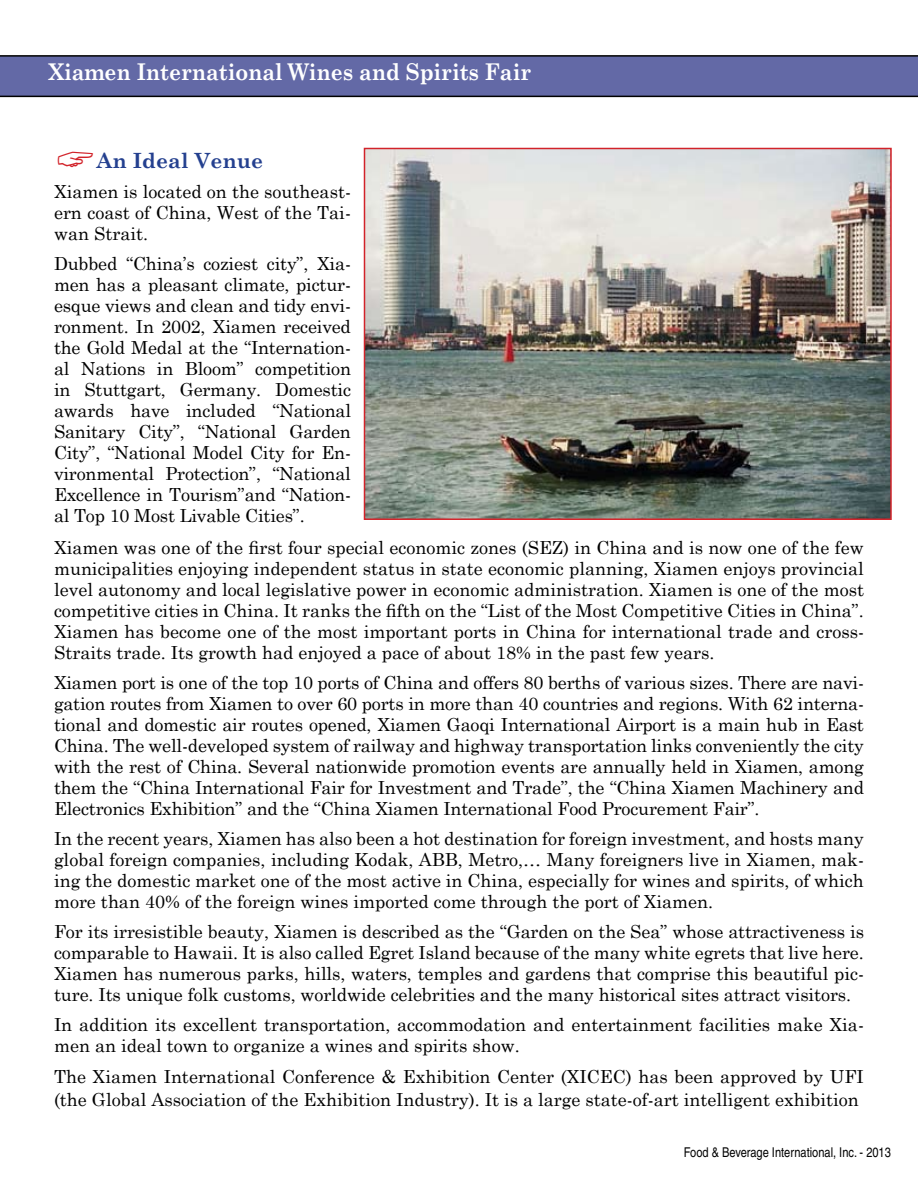
<style>
.page{position:relative;width:918px;height:1188px;background:#fff}
.page>*{position:absolute;margin:0;border:0;box-sizing:border-box;transform-origin:0 0}
.t1{font:700 23.1px "Century Schoolbook";letter-spacing:-.005em;color:#fff;scale:.91 1}
.t2{font:700 21px "Century Schoolbook";color:#24408f}
.t3{font:18px/21px "Century Schoolbook";color:#000;text-align:justify}
.t4{font:condensed 13.5px "Helvetica";color:#000}
</style>
<div class="page">
<svg style="left:0;top:55px;width:918px;height:42px;background:#5c629a"></svg>
<img style="left:367px;top:151px;width:522px;height:366px">
<div style="left:364px;top:148px;width:528px;height:372px;border:2px solid #d2232a"></div>
<p class="t1" style="left:49px;top:58px;width:531px">Xiamen International Wines and Spirits Fair</p>
<p class="t2" style="left:97px;top:148px;width:168px">An Ideal Venue</p>
<p class="t3" style="left:54px;top:181px;width:298px">Xiamen is located on the southeast&shy;ern coast of China, West of the Tai&shy;wan Strait.</p>
<p class="t3" style="left:54px;top:253px;width:299px">Dubbed “China’s coziest city”, Xia&shy;men has a pleasant climate, pictur&shy;esque views and clean and tidy envi&shy;ronment. In 2002, Xiamen received the Gold Medal at the “Internation&shy;al Nations in Bloom” competition in Stuttgart, Germany. Domestic awards have included “National Sanitary City”, “National Garden City”, “National Model City for En&shy;vironmental Protection”, “National Excellence in Tourism”and “Nation&shy;al Top 10 Most Livable Cities”.</p>
<p class="t3" style="left:54px;top:536px;width:812px">Xiamen was one of the first four special economic zones (SEZ) in China and is now one of the few municipalities enjoying independent status in state economic planning, Xiamen enjoys provincial level autonomy and local legislative power in economic administration. Xiamen is one of the most competitive cities in China. It ranks the fifth on the “List of the Most Competitive Cities in China”.<br>Xiamen has become one of the most important ports in China for international trade and cross-Straits trade. Its growth had enjoyed a pace of about 18% in the past few years.</p>
<p class="t3" style="left:54px;top:671px;width:812px">Xiamen port is one of the top 10 ports of China and offers 80 berths of various sizes. There are navi&shy;gation routes from Xiamen to over 60 ports in more than 40 countries and regions. With 62 interna&shy;tional and domestic air routes opened, Xiamen Gaoqi International Airport is a main hub in East China. The well-developed system of railway and highway transportation links conveniently the city with the rest of China. Several nationwide promotion events are annually held in Xiamen, among them the “China International Fair for Investment and Trade”, the “China Xiamen Machinery and Electronics Exhibition” and the “China Xiamen International Food Procurement Fair”.</p>
<p class="t3" style="left:54px;top:827px;width:811px">In the recent years, Xiamen has also been a hot destination for foreign investment, and hosts many global foreign companies, including Kodak, ABB, Metro,… Many foreigners live in Xiamen, mak&shy;ing the domestic market one of the most active in China, especially for wines and spirits, of which more than 40% of the foreign wines imported come through the port of Xiamen.</p>
<p class="t3" style="left:54px;top:920px;width:812px">For its irresistible beauty, Xiamen is described as the “Garden on the Sea” whose attractiveness is comparable to Hawaii. It is also called Egret Island because of the many white egrets that live here.<br>Xiamen has numerous parks, hills, waters, temples and gardens that comprise this beautiful pic&shy;ture. Its unique folk customs, worldwide celebrities and the many historical sites attract visitors.</p>
<p class="t3" style="left:54px;top:1013px;width:811px">In addition its excellent transportation, accommodation and entertainment facilities make Xia&shy;men an ideal town to organize a wines and spirits show.</p>
<p class="t3" style="left:54px;top:1065px;width:811px;line-height:22.5px">The Xiamen International Conference &amp; Exhibition Center (XICEC) has been approved by UFI (the Global Association of the Exhibition Industry). It is a large state-of-art intelligent exhibition</p>
<p class="t4" style="left:684px;top:1144px;width:209px">Food &amp; Beverage International, Inc. - 2013</p>
</div>
